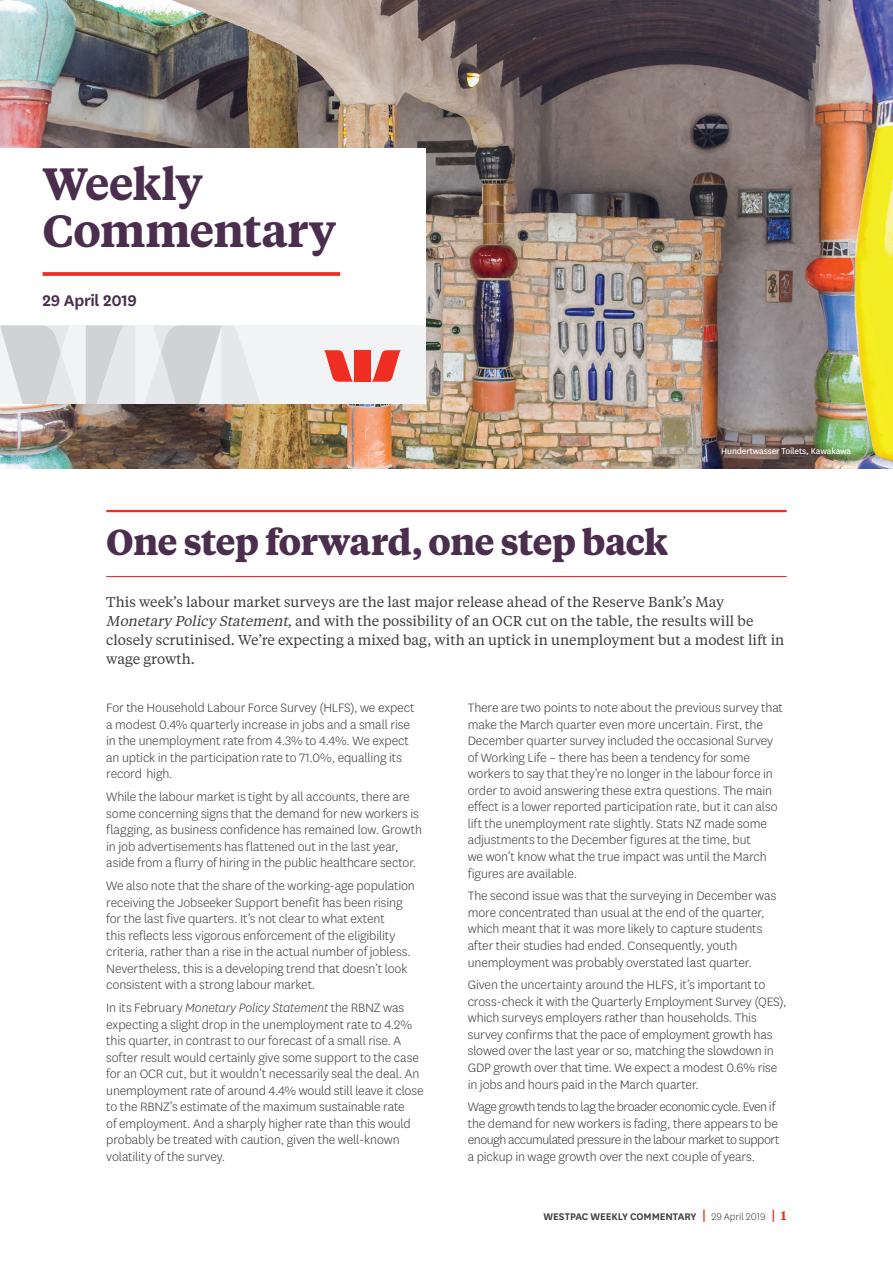
<style>
.page{position:relative;width:893px;height:1263px;background:#fff}
.page>*{position:absolute;margin:0;border:0;box-sizing:border-box;transform-origin:0 0}
.t1{font:600 45px/46.5px "Tiempos Text";letter-spacing:-.025em;color:#4b2d4e}
.t2{font:700 36px "Tiempos Text";letter-spacing:-.025em;color:#4b2d4e}
.t3{font:600 18px "National LF";letter-spacing:-.02em;color:#4b2d4e}
.t4{font:300 14.25px/16.5px "National LF";letter-spacing:-.01em;color:#3e3e3f}
.t5{font:14.25px/18.8px "Tiempos Text";color:#3e3e3f}
.t6{font:600 11.25px "National LF";letter-spacing:-.005em;color:#3e3e3f}
.t7{font:9.75px "National LF";letter-spacing:-.015em;color:#fff}
.s1{font-style:italic}
.s2{font-family:"Tiempos Text";font-size:13.5px;color:#ee2e22}
.s3{font-weight:300}
.s4{font-family:"Tiempos Text";font-size:12.75px;color:#ee2e22}
</style>
<div class="page">
<img style="left:0;top:0;width:893px;height:468px">
<div style="left:0;top:149px;width:425px;height:255px;background:#fff"></div>
<div style="left:0;top:325px;width:425px;height:79px;background:#f2f3f4"></div>
<svg style="left:0;top:325px;width:260px;height:79px"></svg>
<svg style="left:324px;top:350px;width:29px;height:32px"></svg>
<svg style="left:371px;top:350px;width:30px;height:32px"></svg>
<div style="left:354px;top:350px;width:17px;height:32px;background:#ee2e22"></div>
<svg style="left:43px;top:272px;width:297px;height:4px"></svg>
<hr style="left:106px;top:510px;width:681px;height:2px;background:#ee2e22">
<hr style="left:106px;top:576px;width:681px;height:1px;background:#ee2e22">
<h1 class="t1" style="left:43px;top:159px;width:295px">Weekly<br>Commentary</h1>
<p class="t3" style="left:43px;top:288px;width:96px">29 April 2019</p>
<p class="t7" style="left:721px;top:444px;width:132px">Hundertwasser Toilets, Kawakawa</p>
<h2 class="t2" style="left:106px;top:516px;width:563px">One step forward, one step back</h2>
<p class="t5" style="left:106px;top:592px;width:680px">This week’s labour market surveys are the last major release ahead of the Reserve Bank’s May <span class="s1">Monetary Policy Statement</span>, and with the possibility of an OCR cut on the table, the results will be closely scrutinised. We’re expecting a mixed bag, with an uptick in unemployment but a modest lift in wage growth.</p>
<p class="t4" style="left:106px;top:699px;width:310px">For the Household Labour Force Survey (HLFS), we expect a modest 0.4% quarterly increase in jobs and a small rise in the unemployment rate from 4.3% to 4.4%. We expect an uptick in the participation rate to 71.0%, equalling its record high.</p>
<p class="t4" style="left:106px;top:788px;width:317px">While the labour market is tight by all accounts, there are some concerning signs that the demand for new workers is flagging, as business confidence has remained low. Growth in job advertisements has flattened out in the last year, aside from a flurry of hiring in the public healthcare sector.</p>
<p class="t4" style="left:106px;top:877px;width:310px">We also note that the share of the working-age population receiving the Jobseeker Support benefit has been rising for the last five quarters. It’s not clear to what extent<br>this reflects less vigorous enforcement of the eligibility criteria, rather than a rise in the actual number of jobless.<br>Nevertheless, this is a developing trend that doesn’t look consistent with a strong labour market.</p>
<p class="t4" style="left:106px;top:999px;width:319px">In its February <span class="s1">Monetary Policy Statement</span> the RBNZ was expecting a slight drop in the unemployment rate to 4.2% this quarter, in contrast to our forecast of a small rise. A softer result would certainly give some support to the case for an OCR cut, but it wouldn’t necessarily seal the deal. An unemployment rate of around 4.4% would still leave it close to the RBNZ’s estimate of the maximum sustainable rate<br>of employment. And a sharply higher rate than this would probably be treated with caution, given the well-known volatility of the survey.</p>
<p class="t4" style="left:468px;top:699px;width:317px">There are two points to note about the previous survey that make the March quarter even more uncertain. First, the December quarter survey included the occasional Survey of Working Life – there has been a tendency for some workers to say that they’re no longer in the labour force in order to avoid answering these extra questions. The main effect is a lower reported participation rate, but it can also lift the unemployment rate slightly. Stats NZ made some adjustments to the December figures at the time, but<br>we won’t know what the true impact was until the March figures are available.</p>
<p class="t4" style="left:468px;top:887px;width:310px">The second issue was that the surveying in December was more concentrated than usual at the end of the quarter, which meant that it was more likely to capture students after their studies had ended. Consequently, youth unemployment was probably overstated last quarter.</p>
<p class="t4" style="left:468px;top:976px;width:320px">Given the uncertainty around the HLFS, it’s important to cross-check it with the Quarterly Employment Survey (QES), which surveys employers rather than households. This survey confirms that the pace of employment growth has slowed over the last year or so, matching the slowdown in GDP growth over that time. We expect a modest 0.6% rise in jobs and hours paid in the March quarter.</p>
<p class="t4" style="left:468px;top:1098px;width:313px">Wage growth tends to lag the broader economic cycle. Even if the demand for new workers is fading, there appears to be enough accumulated pressure in the labour market to support a pickup in wage growth over the next couple of years.</p>
<p class="t6" style="left:544px;top:1209px;width:245px">WESTPAC WEEKLY COMMENTARY <span class="s2">|</span> <span class="s3">29 April 2019</span> <span class="s2">|</span> <span class="s4">1</span></p>
</div>
